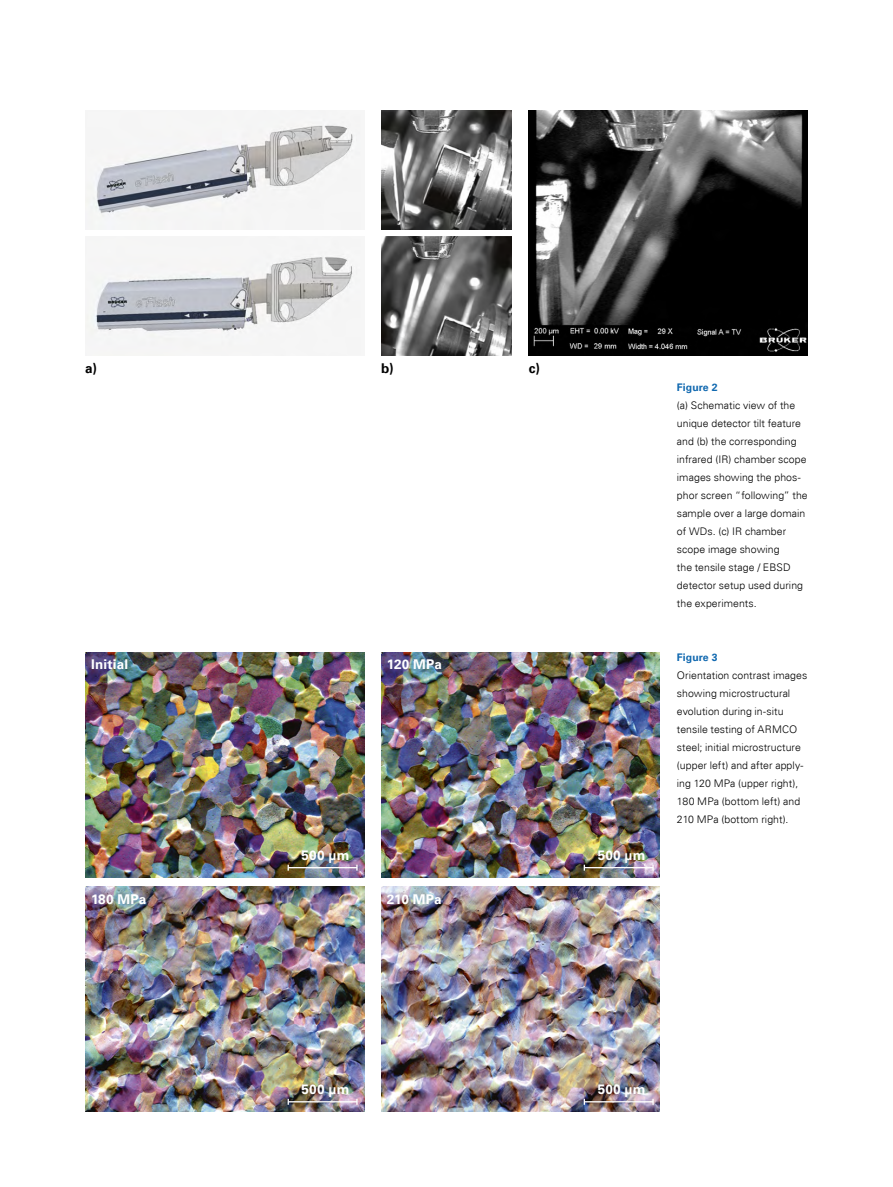
<style>
.page{position:relative;width:893px;height:1187px;background:#fff}
.page>*{position:absolute;margin:0;border:0;box-sizing:border-box;transform-origin:0 0}
.t1{font:700 13.5px "Univers LT Std";letter-spacing:.015em;color:#fff}
.t2{font:700 13.5px "Univers LT Std";color:#000}
.t3{font:300 10.5px/18px "Univers LT Std";letter-spacing:.005em;color:#000}
.t4{font:700 10.5px "Univers LT Std";letter-spacing:.01em;color:#1169b0}
</style>
<div class="page">
<img style="left:85px;top:111px;width:275px;height:118px">
<img style="left:85px;top:237px;width:275px;height:118px">
<img style="left:381px;top:237px;width:131px;height:118px">
<img style="left:381px;top:111px;width:131px;height:118px">
<img style="left:529px;top:111px;width:279px;height:244px">
<img style="left:85px;top:652px;width:279px;height:225px">
<img style="left:85px;top:886px;width:279px;height:225px">
<img style="left:381px;top:652px;width:279px;height:225px">
<img style="left:381px;top:886px;width:279px;height:225px">
<hr style="left:584px;top:867px;width:69px;height:1px;background:#fff">
<hr style="left:288px;top:867px;width:69px;height:1px;background:#fff">
<hr style="left:584px;top:1101px;width:69px;height:1px;background:#fff">
<hr style="left:288px;top:1101px;width:69px;height:1px;background:#fff">
<p class="t2" style="left:85px;top:360px;width:13px">a)</p>
<p class="t2" style="left:381px;top:360px;width:14px">b)</p>
<p class="t2" style="left:529px;top:360px;width:13px">c)</p>
<p class="t1" style="left:91px;top:656px;width:39px">Initial</p>
<p class="t1" style="left:91px;top:891px;width:57px">180 MPa</p>
<p class="t1" style="left:387px;top:656px;width:57px">120 MPa</p>
<p class="t1" style="left:302px;top:846px;width:49px">500 µm</p>
<p class="t1" style="left:598px;top:846px;width:49px">500 µm</p>
<p class="t1" style="left:387px;top:891px;width:56px">210 MPa</p>
<p class="t4" style="left:677px;top:381px;width:42px">Figure 2</p>
<p class="t3" style="left:677px;top:396px;width:132px">(a) Schematic view of the unique detector tilt feature and (b) the corresponding infrared (IR) chamber scope images showing the phos&shy;phor screen “following” the sample over a large domain of WDs. (c) IR chamber scope image showing<br>the tensile stage / EBSD detector setup used during the experiments.</p>
<p class="t4" style="left:677px;top:651px;width:42px">Figure 3</p>
<p class="t3" style="left:677px;top:666px;width:132px">Orientation contrast images showing microstructural evolution during in-situ tensile testing of ARMCO steel; initial microstructure (upper left) and after apply&shy;ing 120 MPa (upper right),<br>180 MPa (bottom left) and<br>210 MPa (bottom right).</p>
<p class="t1" style="left:302px;top:1080px;width:49px">500 µm</p>
<p class="t1" style="left:598px;top:1080px;width:49px">500 µm</p>
</div>
